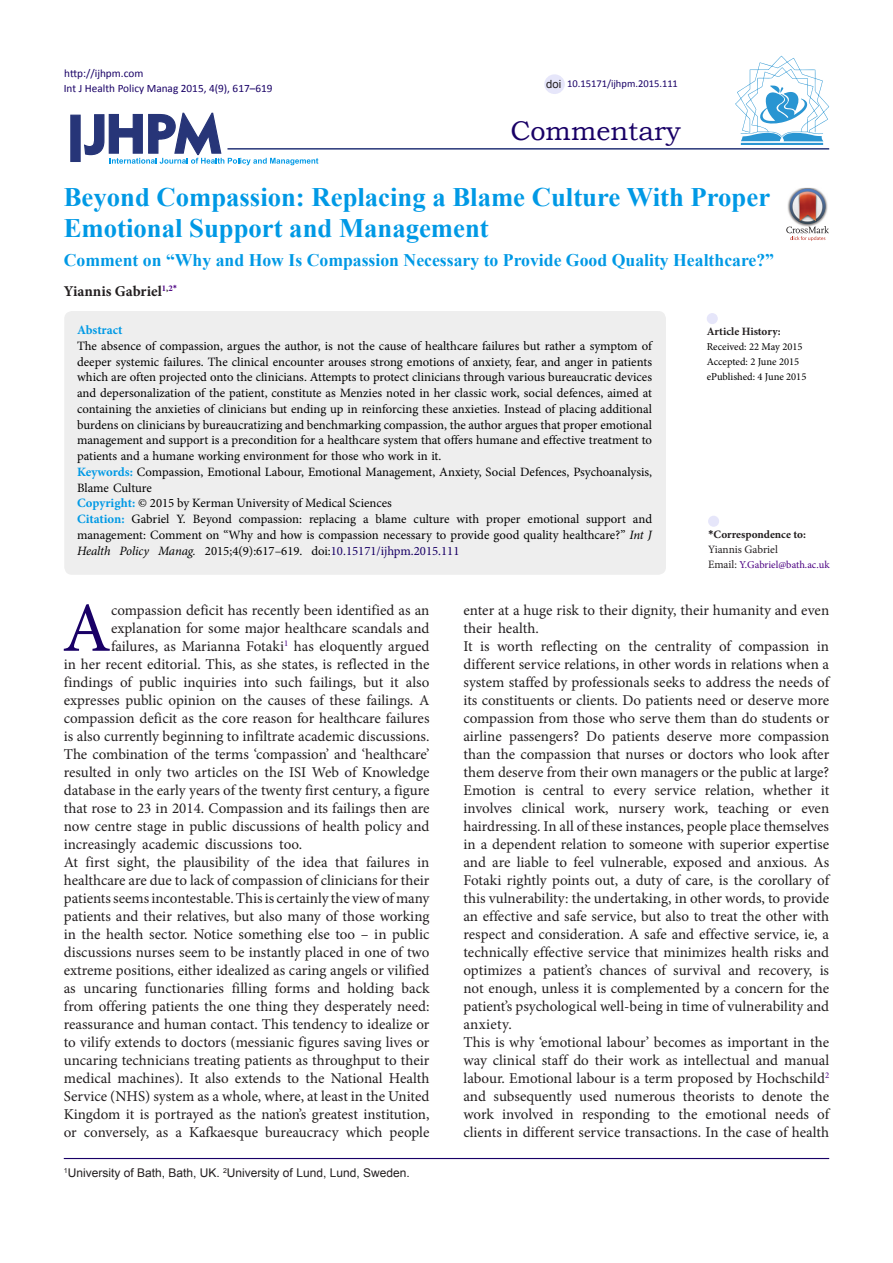
<style>
.page{position:relative;width:893px;height:1263px;background:#fff}
.page>*{position:absolute;margin:0;border:0;box-sizing:border-box;transform-origin:0 0}
.t1{font:70.35px "Minion Pro";color:#190066}
.t2{font:27px "Bookman Old Style";color:#190066}
.Default{font:700 26.7px/31.5px "Times New Roman";color:#0099e5}
.Default-2{font:700 17.7px "Times New Roman";color:#0099e5}
.t3{font:15px/18px "Minion Pro";color:#231f20;text-align:justify}
.Default-3{font:700 15px "Minion Pro";color:#231f20}
.Default-4{font:12.75px/15.8px "Minion Pro";color:#000;text-align:justify}
.Default-5{font:700 12.75px "Minion Pro";color:#0099e5}
.t4{font:12px "Arial";color:#231f20}
.t5{font:11.25px "Calibri";color:#190066}
.t6{font:700 11.25px "Minion Pro";color:#231f20}
.t7{font:11.25px "Minion Pro";color:#231f20}
.t8{font:11.25px "Arial";color:#231f20}
.t9{font:10.5px "Minion Pro";color:#000}
.t10{font:10.5px "Minion Pro";color:#4b0082}
.t11{font:10.5px "Calibri";color:#190066}
.s1{font-weight:700;color:#0099e5}
.s2{font-style:italic}
.s3{color:#190066}
.s4{font-family:"Calibri"}
.s5{font-size:11.25px;color:#231f20}
</style>
<div class="page">
<svg style="left:84px;top:112px;width:234px;height:53px"></svg>
<div style="left:70px;top:115px;width:11px;height:47px;background:#273578;border:1px solid #273578"></div>
<hr style="left:227px;top:148px;width:602px;height:2px;background:#273578">
<div style="left:64px;top:311px;width:602px;height:264px;background:#eee;border-radius:8px"></div>
<div style="left:708px;top:516px;width:11px;height:11px;background:#e6e6fa;border-radius:50%"></div>
<div style="left:707px;top:313px;width:11px;height:11px;background:#e6e6fa;border-radius:50%"></div>
<hr style="left:64px;top:1158px;width:765px;height:1px;background:#190066">
<hr style="left:741px;top:143px;width:82px;height:2px;background:#2995d2">
<svg style="left:735px;top:56px;width:94px;height:85px"></svg>
<div style="left:544px;top:74px;width:21px;height:20px;background:#e6e6fa;border-radius:50%"></div>
<img style="left:798px;top:188px;width:18px;height:1px">
<svg style="left:786px;top:189px;width:43px;height:52px"></svg>
<p class="t5" style="left:64px;top:66px;width:81px">http://ijhpm.com</p>
<p class="t5" style="left:64px;top:81px;width:210px">Int J Health Policy Manag 2015, 4(9), 617–619</p>
<p class="t8" style="left:546px;top:76px;width:17px">doi</p>
<p class="t11" style="left:567px;top:77px;width:112px">10.15171/ijhpm.2015.111</p>
<p class="t2" style="left:510px;top:113px;width:172px">Commentary</p>
<p class="Default" style="left:64px;top:180px;width:708px">Beyond Compassion: Replacing a Blame Culture With Proper<br>Emotional Support and Management</p>
<p class="Default-2" style="left:64px;top:247px;width:712px">Comment on “Why and How Is Compassion Necessary to Provide Good Quality Healthcare?”</p>
<p class="Default-3" style="left:64px;top:281px;width:115px">Yiannis Gabriel<sup>1</sup><sup>,</sup><sup>2</sup><sup>*</sup></p>
<p class="Default-5" style="left:77px;top:321px;width:47px">Abstract</p>
<p class="Default-4" style="left:77px;top:338px;width:577px">The absence of compassion, argues the author, is not the cause of healthcare failures but rather a symptom of deeper systemic failures. The clinical encounter arouses strong emotions of anxiety, fear, and anger in patients which are often projected onto the clinicians. Attempts to protect clinicians through various bureaucratic devices and depersonalization of the patient, constitute as Menzies noted in her classic work, social defences, aimed at containing the anxieties of clinicians but ending up in reinforcing these anxieties. Instead of placing additional burdens on clinicians by bureaucratizing and benchmarking compassion, the author argues that proper emotional management and support is a precondition for a healthcare system that offers humane and effective treatment to patients and a humane working environment for those who work in it.</p>
<p class="Default-4" style="left:77px;top:464px;width:576px"><span class="s1">Keywords:</span> Compassion, Emotional Labour, Emotional Management, Anxiety, Social Defences, Psychoanalysis,<br>Blame Culture</p>
<p class="Default-4" style="left:77px;top:495px;width:316px"><span class="s1">Copyright:</span> © 2015 by Kerman University of Medical Sciences</p>
<p class="Default-4" style="left:77px;top:511px;width:576px"><span class="s1">Citation:</span> Gabriel Y. Beyond compassion: replacing a blame culture with proper emotional support and management: Comment on “Why and how is compassion necessary to provide good quality healthcare?” <span class="s2">Int J Health Policy Manag.</span> 2015;4(9):617–619. doi:<span class="s3">10.15171/ijhpm.2015.111</span></p>
<p class="t6" style="left:707px;top:323px;width:76px">Article History:</p>
<p class="t9" style="left:707px;top:340px;width:97px">Received: 22 May 2015</p>
<p class="t9" style="left:707px;top:355px;width:94px">Accepted: 2 June 2015</p>
<p class="t9" style="left:707px;top:370px;width:101px">ePublished: 4 June 2015</p>
<p class="t6" style="left:708px;top:526px;width:99px"><span class="s4">*</span>Correspondence to:</p>
<p class="t7" style="left:708px;top:542px;width:71px">Yiannis Gabriel</p>
<p class="t10" style="left:708px;top:558px;width:123px"><span class="s5">Email:</span> Y.Gabriel@bath.ac.uk</p>
<p class="t1" style="left:62px;top:581px;width:50px">A</p>
<p class="t3" style="left:111px;top:601px;width:320px">compassion deficit has recently been identified as an</p>
<p class="t3" style="left:111px;top:619px;width:320px">explanation for some major healthcare scandals and</p>
<p class="t3" style="left:111px;top:637px;width:320px">failures, as Marianna Fotaki<sup>1</sup> has eloquently argued</p>
<p class="t3" style="left:64px;top:655px;width:367px">in her recent editorial. This, as she states, is reflected in the</p>
<p class="t3" style="left:64px;top:673px;width:367px">findings of public inquiries into such failings, but it also</p>
<p class="t3" style="left:64px;top:691px;width:367px">expresses public opinion on the causes of these failings. A</p>
<p class="t3" style="left:64px;top:709px;width:367px">compassion deficit as the core reason for healthcare failures</p>
<p class="t3" style="left:64px;top:727px;width:367px">is also currently beginning to infiltrate academic discussions.</p>
<p class="t3" style="left:64px;top:745px;width:367px">The combination of the terms ‘compassion’ and ‘healthcare’</p>
<p class="t3" style="left:64px;top:763px;width:367px">resulted in only two articles on the ISI Web of Knowledge</p>
<p class="t3" style="left:64px;top:781px;width:367px">database in the early years of the twenty first century, a figure</p>
<p class="t3" style="left:64px;top:799px;width:367px">that rose to 23 in 2014. Compassion and its failings then are</p>
<p class="t3" style="left:64px;top:817px;width:367px">now centre stage in public discussions of health policy and</p>
<p class="t3" style="left:64px;top:835px;width:240px">increasingly academic discussions too.</p>
<p class="t3" style="left:64px;top:853px;width:367px">At first sight, the plausibility of the idea that failures in healthcare are due to lack of compassion of clinicians for their patients seems incontestable. This is certainly the view of many patients and their relatives, but also many of those working in the health sector. Notice something else too – in public discussions nurses seem to be instantly placed in one of two extreme positions, either idealized as caring angels or vilified as uncaring functionaries filling forms and holding back from offering patients the one thing they desperately need: reassurance and human contact. This tendency to idealize or to vilify extends to doctors (messianic figures saving lives or uncaring technicians treating patients as throughput to their medical machines). It also extends to the National Health Service (NHS) system as a whole, where, at least in the United Kingdom it is portrayed as the nation’s greatest institution, or conversely, as a Kafkaesque bureaucracy which people</p>
<p class="t4" style="left:64px;top:1165px;width:347px"><sup>1</sup>University of Bath, Bath, UK. <sup>2</sup>University of Lund, Lund, Sweden.</p>
<p class="t3" style="left:463px;top:601px;width:367px">enter at a huge risk to their dignity, their humanity and even their health.</p>
<p class="t3" style="left:463px;top:637px;width:367px">It is worth reflecting on the centrality of compassion in different service relations, in other words in relations when a system staffed by professionals seeks to address the needs of its constituents or clients. Do patients need or deserve more compassion from those who serve them than do students or airline passengers? Do patients deserve more compassion than the compassion that nurses or doctors who look after them deserve from their own managers or the public at large?</p>
<p class="t3" style="left:463px;top:781px;width:367px">Emotion is central to every service relation, whether it involves clinical work, nursery work, teaching or even hairdressing. In all of these instances, people place themselves in a dependent relation to someone with superior expertise and are liable to feel vulnerable, exposed and anxious. As Fotaki rightly points out, a duty of care, is the corollary of this vulnerability: the undertaking, in other words, to provide an effective and safe service, but also to treat the other with respect and consideration. A safe and effective service, ie, a technically effective service that minimizes health risks and optimizes a patient’s chances of survival and recovery, is not enough, unless it is complemented by a concern for the patient’s psychological well-being in time of vulnerability and anxiety.</p>
<p class="t3" style="left:463px;top:1033px;width:367px">This is why ‘emotional labour’ becomes as important in the way clinical staff do their work as intellectual and manual labour. Emotional labour is a term proposed by Hochschild<sup>2 </sup>and subsequently used numerous theorists to denote the work involved in responding to the emotional needs of clients in different service transactions. In the case of health</p>
</div>
